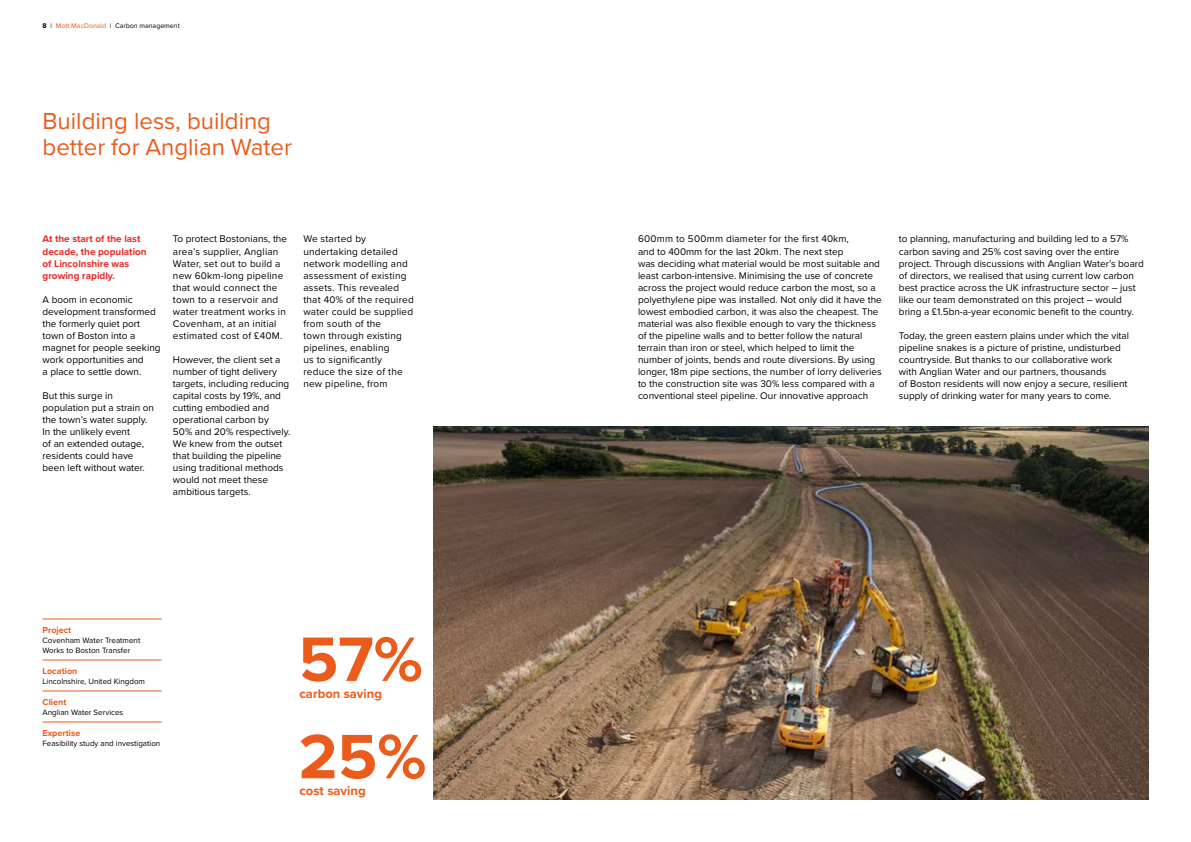
<style>
.page{position:relative;width:1191px;height:842px;background:#fff}
.page>*{position:absolute;margin:0;border:0;box-sizing:border-box;transform-origin:0 0}
.t1{font:700 65px "Proxima Nova";color:#eb5b1b}
.t2{font:24px/26px "Proxima Nova";color:#eb5b1b}
.t3{font:700 13px "Proxima Nova";color:#eb5b1b}
.t4{font:10px/12px "Proxima Nova";color:#000}
.t5{font:10px/12px "Proxima Nova";letter-spacing:.02em;color:#000}
.t6{font:700 10px/12px "Proxima Nova";color:#e62a25}
.t7{font:700 9px "Proxima Nova";color:#eb5b1b}
.t8{font:8px/10px "Proxima Nova";color:#000}
.t9{font:7px "Proxima Nova";color:#000}
.s1{font-weight:700}
.s2{font-weight:300}
.s3{color:#eb5b1b}
</style>
<div class="page">
<img style="left:434px;top:427px;width:714px;height:372px">
<hr style="left:43px;top:619px;width:119px;height:1px;background:#eb5b1b">
<hr style="left:43px;top:660px;width:119px;height:1px;background:#eb5b1b">
<hr style="left:43px;top:691px;width:119px;height:1px;background:#eb5b1b">
<hr style="left:43px;top:722px;width:119px;height:1px;background:#eb5b1b">
<p class="t9" style="left:43px;top:20px;width:139px"><span class="s1">8</span> <span class="s2">I</span> <span class="s3">Mott MacDonald</span> <span class="s2">I</span> Carbon management</p>
<h2 class="t2" style="left:43px;top:107px;width:251px">Building less, building better for Anglian Water</h2>
<p class="t6" style="left:43px;top:233px;width:106px">At the start of the last decade, the population of Lincolnshire was growing rapidly.</p>
<p class="t4" style="left:43px;top:293px;width:120px">A boom in economic development transformed the formerly quiet port town of Boston into a magnet for people seeking work opportunities and<br>a place to settle down.</p>
<p class="t4" style="left:43px;top:389px;width:113px">But this surge in population put a strain on the town’s water supply.<br>In the unlikely event<br>of an extended outage, residents could have been left without water.</p>
<p class="t5" style="left:173px;top:233px;width:116px">To protect Bostonians, the area’s supplier, Anglian<br>Water, set out to build a new 60km-long pipeline that would connect the town to a reservoir and water treatment works in<br>Covenham, at an initial estimated cost of £40M.</p>
<p class="t4" style="left:173px;top:353px;width:119px">However, the client set a number of tight delivery targets, including reducing capital costs by 19%, and cutting embodied and operational carbon by<br>50% and 20% respectively.<br>We knew from the outset that building the pipeline using traditional methods would not meet these ambitious targets.</p>
<p class="t5" style="left:303px;top:233px;width:112px">We started by undertaking detailed network modelling and assessment of existing assets. This revealed that 40% of the required water could be supplied from south of the<br>town through existing pipelines, enabling<br>us to significantly reduce the size of the new pipeline, from</p>
<p class="t4" style="left:638px;top:233px;width:245px">600mm to 500mm diameter for the first 40km,<br>and to 400mm for the last 20km. The next step<br>was deciding what material would be most suitable and least carbon-intensive. Minimising the use of concrete across the project would reduce carbon the most, so a polyethylene pipe was installed. Not only did it have the lowest embodied carbon, it was also the cheapest. The material was also flexible enough to vary the thickness of the pipeline walls and to better follow the natural terrain than iron or steel, which helped to limit the number of joints, bends and route diversions. By using longer, 18m pipe sections, the number of lorry deliveries to the construction site was 30% less compared with a conventional steel pipeline. Our innovative approach</p>
<p class="t4" style="left:899px;top:233px;width:247px">to planning, manufacturing and building led to a 57% carbon saving and 25% cost saving over the entire project. Through discussions with Anglian Water’s board of directors, we realised that using current low carbon best practice across the UK infrastructure sector – just like our team demonstrated on this project – would bring a £1.5bn-a-year economic benefit to the country.</p>
<p class="t4" style="left:899px;top:329px;width:232px">Today, the green eastern plains under which the vital pipeline snakes is a picture of pristine, undisturbed countryside. But thanks to our collaborative work with Anglian Water and our partners, thousands<br>of Boston residents will now enjoy a secure, resilient supply of drinking water for many years to come.</p>
<p class="t7" style="left:43px;top:623px;width:30px">Project</p>
<p class="t8" style="left:43px;top:635px;width:99px">Covenham Water Treatment<br>Works to Boston Transfer</p>
<p class="t7" style="left:43px;top:664px;width:36px">Location</p>
<p class="t8" style="left:43px;top:676px;width:104px">Lincolnshire, United Kingdom</p>
<p class="t7" style="left:43px;top:695px;width:25px">Client</p>
<p class="t8" style="left:43px;top:707px;width:82px">Anglian Water Services</p>
<p class="t7" style="left:43px;top:726px;width:39px">Expertise</p>
<p class="t8" style="left:43px;top:738px;width:119px">Feasibility study and investigation</p>
<h1 class="t1" style="left:299px;top:611px;width:126px">57%</h1>
<h3 class="t3" style="left:299px;top:683px;width:84px">carbon saving</h3>
<h1 class="t1" style="left:299px;top:708px;width:129px">25%</h1>
<h3 class="t3" style="left:299px;top:781px;width:68px">cost saving</h3>
</div>
